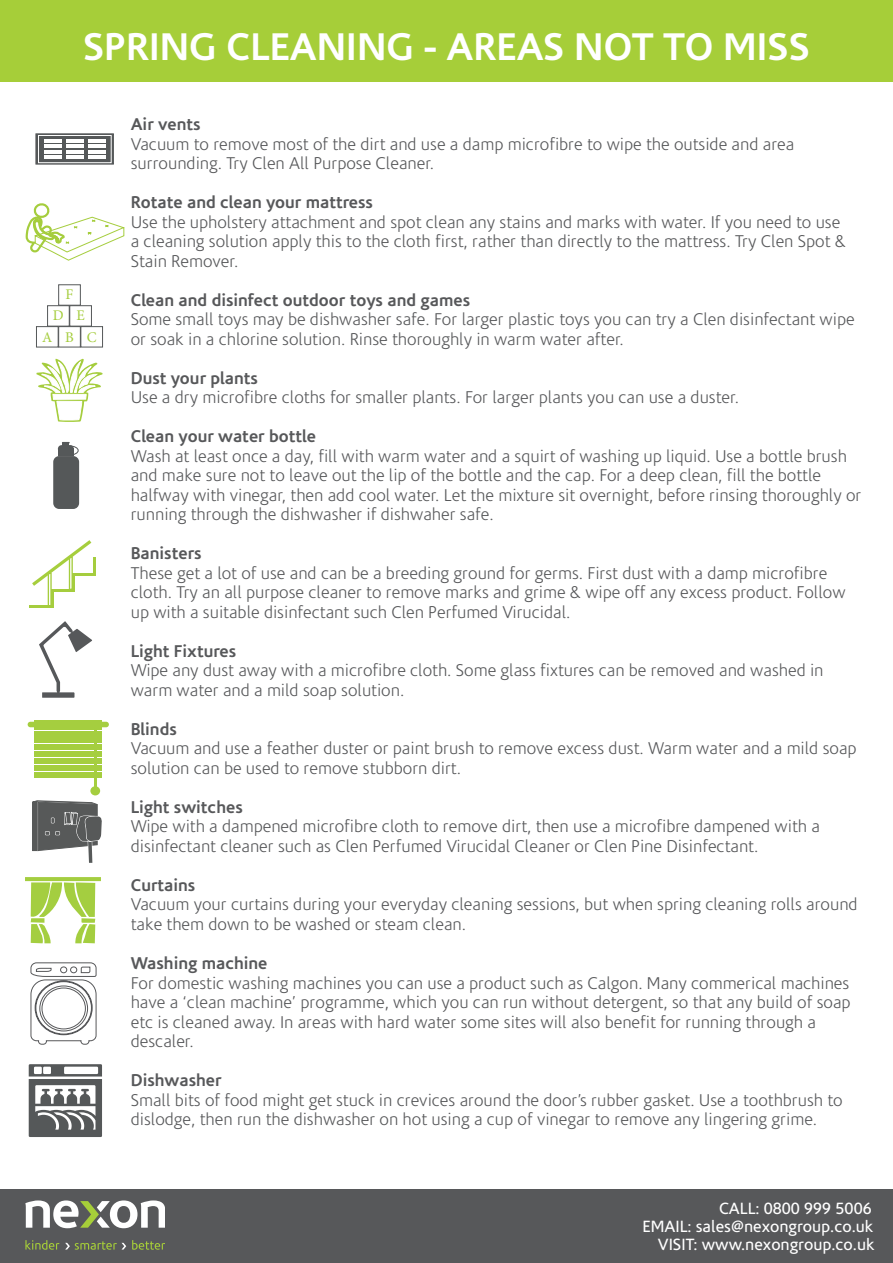
<style>
.page{position:relative;width:893px;height:1263px;background:#fff}
.page>*{position:absolute;margin:0;border:0;box-sizing:border-box;transform-origin:0 0}
.t1{font:700 39px "Corisande";color:#fff}
.t2{font:300 17.25px/19.5px "Corisande";color:#57585a}
.t3{font:700 17.25px "Corisande";color:#57585a}
.t4{font:16.5px "Corisande";color:#fff}
.t5{font:14.7px "Minion Pro";color:#a5cd3d}
</style>
<div class="page">
<svg style="left:36px;top:133px;width:78px;height:31px"></svg>
<div style="left:38px;top:135px;width:74px;height:28px;background:#555859;border:1px solid #fff"></div>
<hr style="left:66px;top:139px;width:17px;height:4px;background:#fff">
<hr style="left:66px;top:144px;width:17px;height:4px;background:#fff">
<hr style="left:66px;top:150px;width:17px;height:4px;background:#fff">
<hr style="left:66px;top:156px;width:17px;height:3px;background:#fff">
<hr style="left:44px;top:139px;width:17px;height:3px;background:#fff">
<hr style="left:44px;top:144px;width:17px;height:4px;background:#fff">
<hr style="left:44px;top:150px;width:17px;height:4px;background:#fff">
<hr style="left:44px;top:155px;width:17px;height:4px;background:#fff">
<hr style="left:89px;top:139px;width:17px;height:4px;background:#fff">
<hr style="left:89px;top:144px;width:17px;height:4px;background:#fff">
<hr style="left:89px;top:150px;width:17px;height:4px;background:#fff">
<hr style="left:89px;top:156px;width:17px;height:3px;background:#fff">
<svg style="left:25px;top:203px;width:100px;height:58px"></svg>
<div style="left:36px;top:326px;width:22px;height:21px;border:1px solid #555859"></div>
<div style="left:58px;top:326px;width:23px;height:21px;border:1px solid #555859"></div>
<div style="left:81px;top:326px;width:22px;height:21px;border:1px solid #555859"></div>
<div style="left:47px;top:305px;width:23px;height:21px;border:1px solid #555859"></div>
<div style="left:70px;top:305px;width:22px;height:21px;border:1px solid #555859"></div>
<div style="left:58px;top:284px;width:23px;height:21px;border:1px solid #555859"></div>
<svg style="left:36px;top:359px;width:67px;height:63px"></svg>
<div style="left:53px;top:456px;width:26px;height:53px;background:#555859;border-radius:6px"></div>
<div style="left:58px;top:445px;width:16px;height:8px;background:#555859;border-radius:4px"></div>
<div style="left:58px;top:448px;width:16px;height:7px;background:#555859"></div>
<div style="left:60px;top:445px;width:19px;height:10px;border:1px solid #555859;border-radius:50%"></div>
<svg style="left:62px;top:442px;width:8px;height:4px"></svg>
<hr style="left:51px;top:589px;width:3px;height:19px;background:#a5cd3e">
<hr style="left:51px;top:589px;width:24px;height:3px;background:#a5cd3e">
<hr style="left:93px;top:557px;width:3px;height:18px;background:#a5cd3e">
<div style="left:48px;top:573px;width:4px;height:33px;border:1px solid #a5cd3e"></div>
<svg style="left:32px;top:540px;width:63px;height:49px"></svg>
<hr style="left:29px;top:606px;width:24px;height:2px;background:#a5cd3e">
<svg style="left:39px;top:621px;width:53px;height:77px"></svg>
<div style="left:28px;top:722px;width:81px;height:5px;background:#a5ce3f;border-radius:3px"></div>
<div style="left:35px;top:720px;width:67px;height:9px;background:#a5ce3f"></div>
<div style="left:35px;top:731px;width:67px;height:5px;background:#a5ce3f"></div>
<div style="left:34px;top:738px;width:68px;height:5px;background:#a5ce3f"></div>
<div style="left:34px;top:745px;width:68px;height:5px;background:#a5ce3f"></div>
<div style="left:34px;top:751px;width:68px;height:6px;background:#a5ce3f"></div>
<div style="left:34px;top:758px;width:68px;height:6px;background:#a5ce3f"></div>
<div style="left:34px;top:765px;width:68px;height:6px;background:#a5ce3f"></div>
<div style="left:34px;top:772px;width:68px;height:6px;background:#a5ce3f"></div>
<hr style="left:94px;top:724px;width:3px;height:70px;background:#a5ce3f">
<div style="left:90px;top:786px;width:10px;height:9px;background:#a5ce3f;border-radius:50%"></div>
<svg style="left:32px;top:800px;width:70px;height:63px"></svg>
<svg style="left:25px;top:877px;width:76px;height:66px"></svg>
<svg style="left:30px;top:962px;width:67px;height:83px"></svg>
<svg style="left:29px;top:1064px;width:73px;height:73px"></svg>
<div style="left:0;top:1189px;width:893px;height:74px;background:#57585a"></div>
<svg style="left:25px;top:1200px;width:140px;height:28px"></svg>
<svg style="left:25px;top:1240px;width:34px;height:10px"></svg>
<svg style="left:132px;top:1240px;width:33px;height:10px"></svg>
<svg style="left:65px;top:1241px;width:61px;height:9px"></svg>
<div style="left:0;top:0;width:893px;height:82px;background:#a6ce39"></div>
<p class="t1" style="left:83px;top:24px;width:728px">SPRING CLEANING - AREAS NOT TO MISS</p>
<p class="t5" style="left:66px;top:285px;width:9px">F</p>
<p class="t5" style="left:53px;top:305px;width:12px">D</p>
<p class="t5" style="left:76px;top:305px;width:10px">E</p>
<p class="t5" style="left:42px;top:327px;width:12px">A</p>
<p class="t5" style="left:65px;top:327px;width:10px">B</p>
<p class="t5" style="left:87px;top:327px;width:11px">C</p>
<p class="t3" style="left:131px;top:115px;width:71px">Air vents</p>
<p class="t2" style="left:131px;top:135px;width:665px">Vacuum to remove most of the dirt and use a damp microfibre to wipe the outside and area</p>
<p class="t2" style="left:131px;top:154px;width:305px">surrounding. Try Clen All Purpose Cleaner.</p>
<p class="t3" style="left:131px;top:193px;width:244px">Rotate and clean your mattress</p>
<p class="t2" style="left:131px;top:213px;width:717px">Use the upholstery attachment and spot clean any stains and marks with water. If you need to use a cleaning solution apply this to the cloth first, rather than directly to the mattress. Try Clen Spot &amp;<br>Stain Remover.</p>
<p class="t3" style="left:131px;top:290px;width:341px">Clean and disinfect outdoor toys and games</p>
<p class="t2" style="left:131px;top:310px;width:725px">Some small toys may be dishwasher safe. For larger plastic toys you can try a Clen disinfectant wipe or soak in a chlorine solution. Rinse thoroughly in warm water after.</p>
<p class="t3" style="left:131px;top:368px;width:129px">Dust your plants</p>
<p class="t2" style="left:131px;top:388px;width:610px">Use a dry microfibre cloths for smaller plants. For larger plants you can use a duster.</p>
<p class="t3" style="left:131px;top:427px;width:187px">Clean your water bottle</p>
<p class="t2" style="left:131px;top:447px;width:732px">Wash at least once a day, fill with warm water and a squirt of washing up liquid. Use a bottle brush and make sure not to leave out the lip of the bottle and the cap. For a deep clean, fill the bottle halfway with vinegar, then add cool water. Let the mixture sit overnight, before rinsing thoroughly or running through the dishwasher if dishwaher safe.</p>
<p class="t3" style="left:131px;top:544px;width:72px">Banisters</p>
<p class="t2" style="left:131px;top:564px;width:716px">These get a lot of use and can be a breeding ground for germs. First dust with a damp microfibre cloth. Try an all purpose cleaner to remove marks and grime &amp; wipe off any excess product. Follow up with a suitable disinfectant such Clen Perfumed Virucidal.</p>
<p class="t3" style="left:131px;top:641px;width:107px">Light Fixtures</p>
<p class="t2" style="left:131px;top:661px;width:694px">Wipe any dust away with a microfibre cloth. Some glass fixtures can be removed and washed in warm water and a mild soap solution.</p>
<p class="t3" style="left:131px;top:719px;width:48px">Blinds</p>
<p class="t2" style="left:131px;top:739px;width:727px">Vacuum and use a feather duster or paint brush to remove excess dust. Warm water and a mild soap solution can be used to remove stubborn dirt.</p>
<p class="t3" style="left:131px;top:797px;width:114px">Light switches</p>
<p class="t2" style="left:131px;top:817px;width:691px">Wipe with a dampened microfibre cloth to remove dirt, then use a microfibre dampened with a</p>
<p class="t2" style="left:131px;top:837px;width:629px">disinfectant cleaner such as Clen Perfumed Virucidal Cleaner or Clen Pine Disinfectant.</p>
<p class="t3" style="left:131px;top:875px;width:66px">Curtains</p>
<p class="t2" style="left:131px;top:895px;width:728px">Vacuum your curtains during your everyday cleaning sessions, but when spring cleaning rolls around take them down to be washed or steam clean.</p>
<p class="t3" style="left:131px;top:953px;width:138px">Washing machine</p>
<p class="t2" style="left:131px;top:973px;width:721px;text-align:justify">For domestic washing machines you can use a product such as Calgon. Many commerical machines have a ‘clean machine’ programme, which you can run without detergent, so that any build of soap etc is cleaned away. In areas with hard water some sites will also benefit for running through a</p>
<p class="t2" style="left:131px;top:1032px;width:65px">descaler.</p>
<p class="t3" style="left:131px;top:1070px;width:92px">Dishwasher</p>
<p class="t2" style="left:131px;top:1090px;width:713px">Small bits of food might get stuck in crevices around the door’s rubber gasket. Use a toothbrush to dislodge, then run the dishwasher on hot using a cup of vinegar to remove any lingering grime.</p>
<p class="t4" style="left:719px;top:1199px;width:154px">CALL: 0800 999 5006</p>
<p class="t4" style="left:643px;top:1217px;width:232px">EMAIL: sales@nexongroup.co.uk</p>
<p class="t4" style="left:658px;top:1235px;width:218px">VISIT: www.nexongroup.co.uk</p>
</div>
